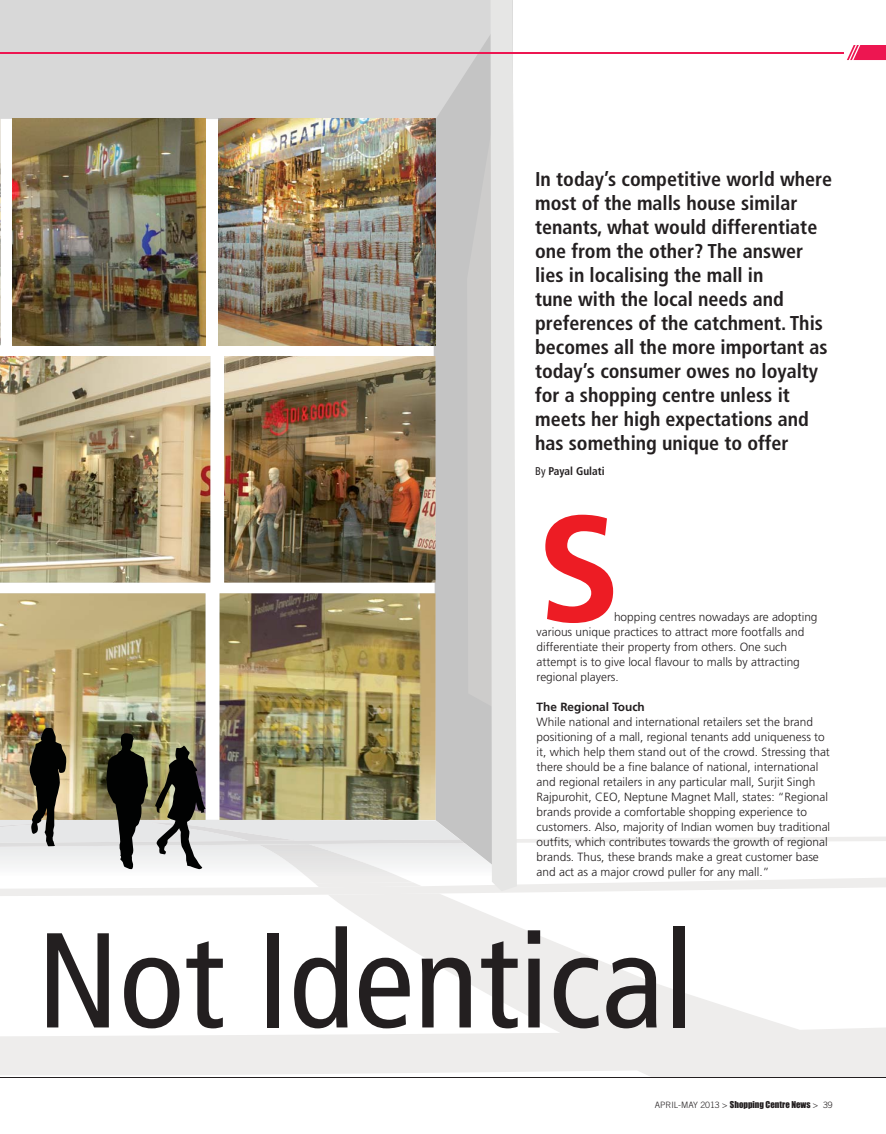
<style>
.page{position:relative;width:886px;height:1134px;background:#fff}
.page>*{position:absolute;margin:0;border:0;box-sizing:border-box;transform-origin:0 0}
.t1{font:700 150px "Frutiger";color:#ed1c24}
.t2{font:condensed 134.88px "Frutiger";color:#231f20}
.t3{font:700 condensed 20px/24px "Frutiger";color:#231f20}
.t4{font:300 11.88px/15px "Frutiger";color:#231f20}
.t5{font:700 11.88px "Frutiger";color:#231f20}
.t6{font:700 condensed 11.25px "Frutiger";color:#231f20}
.t7{font:8.75px "Impact";color:#231f20}
.s1{font-weight:400}
.s2{font-family:"Trade Gothic";font-weight:300}
</style>
<div class="page">
<hr style="left:0;top:1077px;width:886px;height:1px;background:#231f20">
<svg style="left:0;top:898px;width:886px;height:179px"></svg>
<img style="left:0;top:0;width:886px;height:898px">
<hr style="left:0;top:52px;width:844px;height:1px;background:#ed1651">
<p class="t3" style="left:535px;top:169px;width:299px">In today’s competitive world where most of the malls house similar tenants, what would differentiate one from the other? The answer lies in localising the mall in<br>tune with the local needs and preferences of the catchment. This becomes all the more important as today’s consumer owes no loyalty for a shopping centre unless it meets her high expectations and has something unique to offer</p>
<p class="t6" style="left:535px;top:467px;width:71px"><span class="s1">By</span> Payal Gulati</p>
<h1 class="t1" style="left:537px;top:509px;width:85px">S</h1>
<p class="t4" style="left:537px;top:610px;width:282px;text-indent:77px">hopping centres nowadays are adopting various unique practices to attract more footfalls and differentiate their property from others. One such attempt is to give local flavour to malls by attracting regional players.</p>
<p class="t5" style="left:537px;top:702px;width:110px">The Regional Touch</p>
<p class="t4" style="left:537px;top:715px;width:295px">While national and international retailers set the brand positioning of a mall, regional tenants add uniqueness to it, which help them stand out of the crowd. Stressing that there should be a fine balance of national, international and regional retailers in any particular mall, Surjit Singh Rajpurohit, CEO, Neptune Magnet Mall, states: “Regional brands provide a comfortable shopping experience to customers. Also, majority of Indian women buy traditional outfits, which contributes towards the growth of regional brands. Thus, these brands make a great customer base and act as a major crowd puller for any mall.”</p>
<h2 class="t2" style="left:37px;top:926px;width:659px">Not Identical</h2>
<p class="t7" style="left:655px;top:1102px;width:179px"><span class="s2">APRIL-MAY 2013 &gt;</span> Shopping Centre News <span class="s2">&gt; 39</span></p>
</div>
